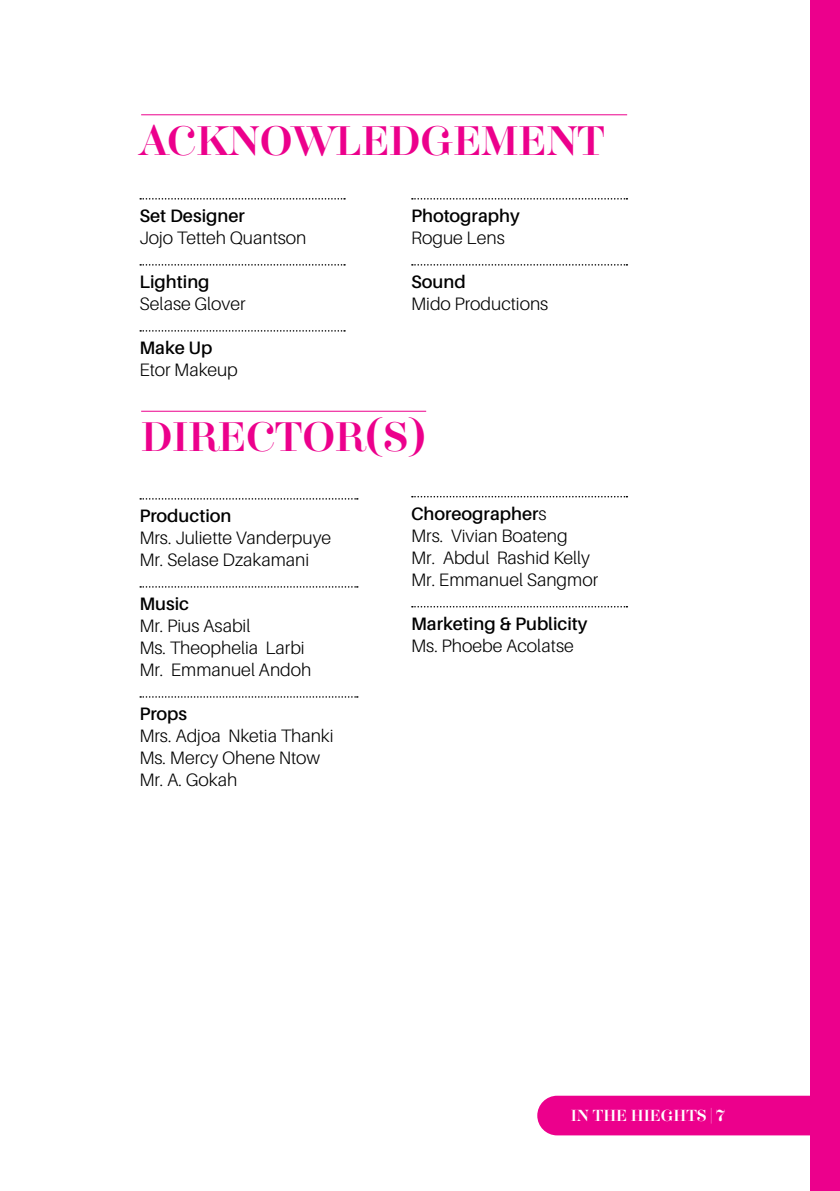
<style>
.page{position:relative;width:840px;height:1191px;background:#fff}
.page>*{position:absolute;margin:0;border:0;box-sizing:border-box;transform-origin:0 0}
.t1{font:36px "Aker Brygge Display";color:#ec008c}
.t2{font:300 18px/22px "Aileron";color:#000}
.t3{font:600 18px "Aileron";color:#000}
.t4{font:14px "Aker Brygge Display";color:#fff}
.s1{font-weight:600}
</style>
<div class="page">
<div style="left:810px;top:0;width:29px;height:1191px;background:#ec008c"></div>
<div style="left:537px;top:1095px;width:273px;height:40px;background:#ec008c"></div>
<hr style="left:141px;top:114px;width:485px;height:1px;background:#ec008c">
<svg style="left:140px;top:198px;width:205px;height:2px"></svg>
<svg style="left:140px;top:264px;width:205px;height:2px"></svg>
<svg style="left:140px;top:330px;width:205px;height:2px"></svg>
<svg style="left:411px;top:198px;width:216px;height:2px"></svg>
<svg style="left:411px;top:264px;width:216px;height:2px"></svg>
<hr style="left:141px;top:411px;width:285px;height:1px;background:#ec008c">
<svg style="left:140px;top:498px;width:217px;height:1px"></svg>
<svg style="left:140px;top:586px;width:217px;height:1px"></svg>
<svg style="left:140px;top:696px;width:217px;height:1px"></svg>
<svg style="left:411px;top:496px;width:216px;height:1px"></svg>
<svg style="left:411px;top:606px;width:216px;height:1px"></svg>
<h1 class="t1" style="left:141px;top:117px;width:464px">ACKNOWLEDGEMENT</h1>
<p class="t3" style="left:139px;top:206px;width:107px">Set Designer</p>
<p class="t2" style="left:139px;top:227px;width:168px">Jojo Tetteh Quantson</p>
<p class="t3" style="left:139px;top:272px;width:72px">Lighting</p>
<p class="t2" style="left:139px;top:293px;width:108px">Selase Glover</p>
<p class="t3" style="left:139px;top:338px;width:74px">Make Up</p>
<p class="t2" style="left:139px;top:359px;width:100px">Etor Makeup</p>
<p class="t3" style="left:411px;top:206px;width:110px">Photography</p>
<p class="t2" style="left:411px;top:227px;width:95px">Rogue Lens</p>
<p class="t3" style="left:411px;top:272px;width:56px">Sound</p>
<p class="t2" style="left:411px;top:293px;width:139px">Mido Productions</p>
<h1 class="t1" style="left:141px;top:413px;width:286px">DIRECTOR(S)</h1>
<p class="t3" style="left:139px;top:506px;width:94px">Production</p>
<p class="t2" style="left:139px;top:527px;width:193px">Mrs. Juliette Vanderpuye<br>Mr. Selase Dzakamani</p>
<p class="t3" style="left:139px;top:594px;width:51px">Music</p>
<p class="t2" style="left:139px;top:615px;width:173px">Mr. Pius Asabil<br>Ms. Theophelia Larbi<br>Mr. Emmanuel Andoh</p>
<p class="t3" style="left:139px;top:704px;width:49px">Props</p>
<p class="t2" style="left:139px;top:725px;width:196px">Mrs. Adjoa Nketia Thanki<br>Ms. Mercy Ohene Ntow<br>Mr. A. Gokah</p>
<p class="t2" style="left:411px;top:503px;width:188px"><span class="s1">Choreographer</span>s<br>Mrs. Vivian Boateng<br>Mr. Abdul Rashid Kelly<br>Mr. Emmanuel Sangmor</p>
<p class="t3" style="left:411px;top:614px;width:178px">Marketing &amp; Publicity</p>
<p class="t2" style="left:411px;top:635px;width:164px">Ms. Phoebe Acolatse</p>
<p class="t4" style="left:570px;top:1106px;width:156px">IN THE HIEGHTS | 7</p>
</div>
